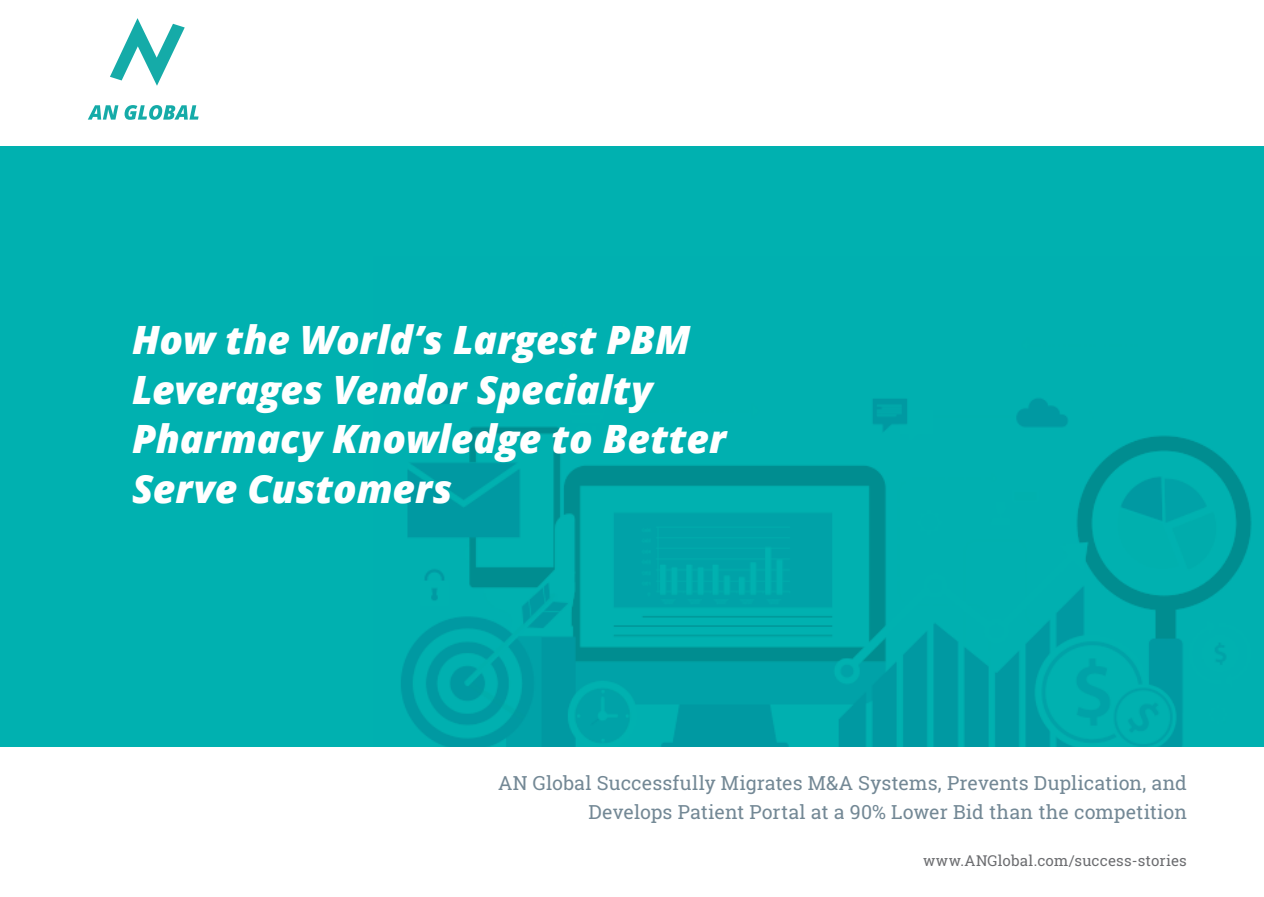
<style>
.page{position:relative;width:1264px;height:897px;background:#fff}
.page>*{position:absolute;margin:0;border:0;box-sizing:border-box;transform-origin:0 0}
.t1{font:italic 800 39px/49.5px "Open Sans";color:#fff}
.t2{font:19.5px/28.5px "Roboto Slab";color:#738895;text-align:right}
.t3{font:15px "Roboto Slab";letter-spacing:.01em;color:#6c6d70}
</style>
<div class="page">
<div style="left:0;top:145px;width:1264px;height:601px;background:#00b1b0"></div>
<img style="left:401px;top:388px;width:851px;height:358px">
<svg style="left:110px;top:18px;width:75px;height:68px"></svg>
<svg style="left:88px;top:105px;width:30px;height:15px"></svg>
<svg style="left:125px;top:105px;width:74px;height:15px"></svg>
<h1 class="t1" style="left:132px;top:313px;width:595px">How the World’s Largest PBM<br>Leverages Vendor Specialty<br>Pharmacy Knowledge to Better<br>Serve Customers</h1>
<p class="t2" style="left:498px;top:768px;width:690px">AN Global Successfully Migrates M&amp;A Systems, Prevents Duplication, and<br>Develops Patient Portal at a 90% Lower Bid than the competition</p>
<p class="t3" style="left:923px;top:850px;width:265px">www.ANGlobal.com/success-stories</p>
</div>
